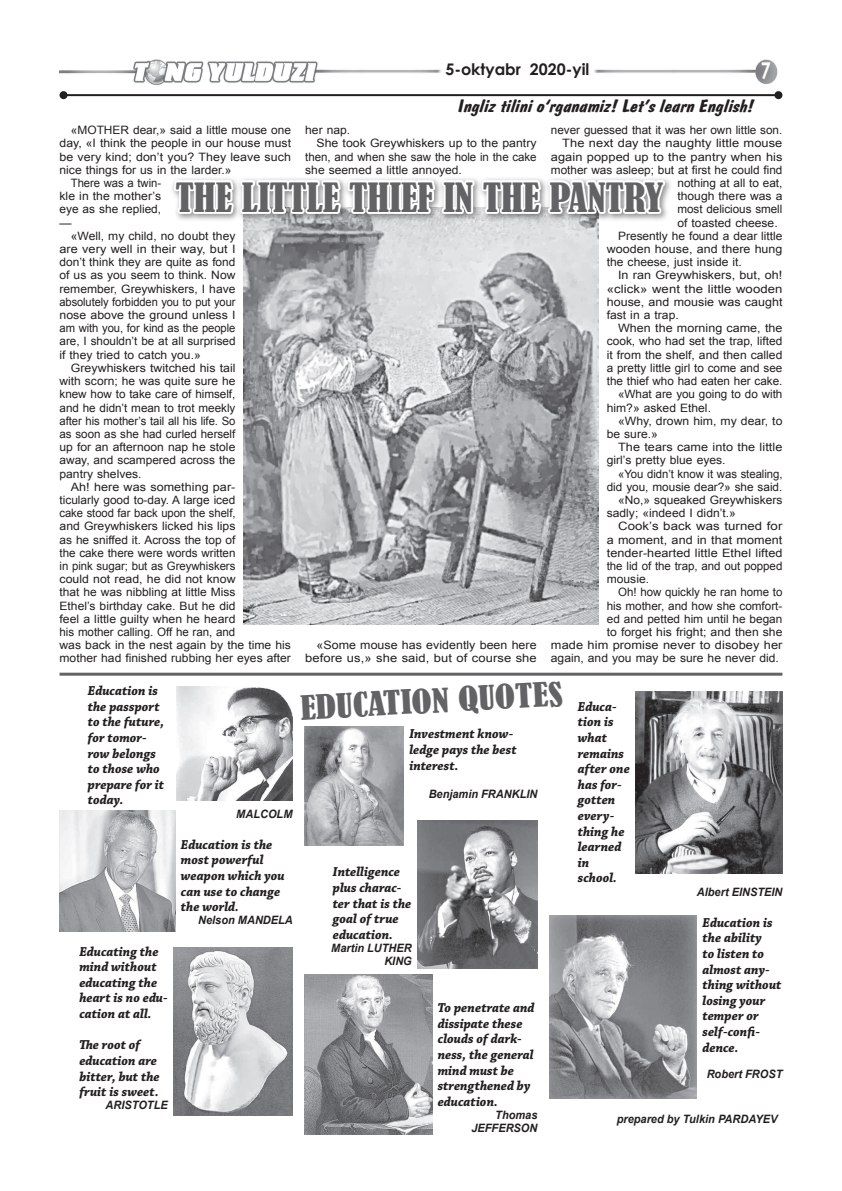
<style>
.page{position:relative;width:842px;height:1191px;background:#fff}
.page>*{position:absolute;margin:0;border:0;box-sizing:border-box;transform-origin:0 0}
.Zag10{font:condensed 37.8px "Bernard";color:#636366;scale:1.05 1}
.Zag10-2{font:condensed 31.5px "Bernard";color:#636366;scale:1.19 1}
.t1{font:700 23.1px "Century Gothic";color:#fff;scale:.76 1}
.Rub{font:italic 700 18px "Domkrat";color:#231f20;scale:1.1 1}
.t2{font:700 16px "Century Gothic";color:#231f20}
.podzag_2{font:italic 700 13.6px/15.6px "Chaparral Pro";color:#231f20;scale:.95 1}
.MATN_2{font:11.6px/13.2px "Arial";color:#231f20;text-align:justify}
.MATN_2-2{font:11.6px/13.2px "Arial";color:#231f20;scale:1.09 1}
.MATN_2-3{font:11.6px/13.2px "Arial";color:#231f20;text-align:justify;scale:1.05 1}
.MATN_2-4{font:11.6px/13.2px "Arial";color:#231f20;text-align:justify;scale:1.07 1}
.MATN_2-5{font:11.6px/13.2px "Arial";color:#231f20;text-align:right;scale:1.08 1}
.familiya_2{font:italic 700 11.6px/13.2px "Arial";color:#231f20;text-align:right;scale:.95 1}
.MATN_2-6{font:11.6px/13.2px "Arial";color:#231f20;text-align:justify;scale:1.14 1}
.MATN_2-7{font:11.6px "Arial";color:#231f20;scale:1.11 1}
.MATN_2-8{font:11.6px/13.2px "Arial";color:#231f20;scale:1.04 1}
.MATN_2-9{font:11.6px/13.2px "Arial";color:#231f20;scale:1.1 1}
.MATN_2-10{font:11.6px/13.2px "Arial";color:#231f20;scale:1.06 1}
</style>
<div class="page">
<img style="left:60px;top:59px;width:718px;height:26px">
<div style="left:436px;top:53px;width:162px;height:35px;background:#fff"></div>
<hr style="left:64px;top:94px;width:714px;height:2px;background:#231f20">
<div style="left:60px;top:91px;width:8px;height:8px;background:#231f20;border-radius:50%"></div>
<div style="left:774px;top:91px;width:8px;height:8px;background:#231f20;border-radius:50%"></div>
<img style="left:244px;top:334px;width:354px;height:290px">
<svg style="left:172px;top:178px;width:496px;height:156px"></svg>
<hr style="left:60px;top:672px;width:722px;height:3px;background:#636366">
<img style="left:176px;top:686px;width:116px;height:114px">
<img style="left:60px;top:811px;width:115px;height:120px">
<img style="left:635px;top:691px;width:147px;height:182px">
<img style="left:173px;top:947px;width:119px;height:168px">
<img style="left:304px;top:726px;width:100px;height:119px">
<img style="left:417px;top:820px;width:120px;height:148px">
<img style="left:304px;top:974px;width:128px;height:160px">
<img style="left:549px;top:915px;width:148px;height:183px">
<p class="t2" style="left:445px;top:57px;width:145px">5-oktyabr 2020-yil</p>
<h3 class="t1" style="left:761px;top:53px;width:14px">7</h3>
<p class="Rub" style="left:457px;top:97px;width:270px">Ingliz tilini o‘rganamiz! Let’s learn English!</p>
<p class="MATN_2" style="left:60px;top:124px;width:233px;text-indent:11px">«MOTHER dear,» said a little mouse one day, «I think the people in our house must be very kind; don’t you? They leave such nice things for us in the larder.»</p>
<p class="MATN_2" style="left:60px;top:176px;width:103px;text-indent:11px">There was a twin&shy;kle in the mother’s eye as she replied, —</p>
<p class="MATN_2-3" style="left:60px;top:229px;width:169px;text-indent:11px">«Well, my child, no doubt they are very well in their way, but I don’t think they are quite as fond of us as you seem to think. Now remember, Greywhiskers, I have absolutely forbidden you to put your nose above the ground unless I am with you, for kind as the people are, I shouldn’t be at all surprised if they tried to catch you.»</p>
<p class="MATN_2-4" style="left:60px;top:361px;width:166px;text-indent:11px">Greywhiskers twitched his tail with scorn; he was quite sure he knew how to take care of himself, and he didn’t mean to trot meekly after his mother’s tail all his life. So as soon as she had curled herself up for an afternoon nap he stole away, and scampered across the pantry shelves.</p>
<p class="MATN_2-2" style="left:60px;top:480px;width:214px;text-indent:11px">Ah! here was something par-<br>ticularly good to-day. A large iced<br>cake stood far back upon the shelf,<br>and Greywhiskers licked his lips<br>as he sniffed it. Across the top of<br>the cake there were words written<br>in pink sugar; but as Greywhiskers<br>could not read, he did not know<br>that he was nibbling at little Miss<br>Ethel’s birthday cake. But he did<br>feel a little guilty when he heard<br>his mother calling. Off he ran, and<br>was back in the nest again by the time his mother had finished rubbing her eyes after</p>
<p class="MATN_2-3" style="left:305px;top:124px;width:44px">her nap.</p>
<p class="MATN_2-4" style="left:305px;top:137px;width:218px;text-indent:11px">She took Greywhiskers up to the pantry then, and when she saw the hole in the cake she seemed a little annoyed.</p>
<p class="MATN_2" style="left:551px;top:124px;width:233px">never guessed that it was her own little son.</p>
<p class="MATN_2-7" style="left:562px;top:136px;width:200px">The next day the naughty little mouse</p>
<p class="MATN_2-7" style="left:551px;top:149px;width:210px">again popped up to the pantry when his</p>
<p class="MATN_2" style="left:551px;top:163px;width:233px">mother was asleep; but at first he could find</p>
<p class="MATN_2" style="left:677px;top:176px;width:106px">nothing at all to eat,</p>
<p class="MATN_2-3" style="left:677px;top:190px;width:101px">though there was a</p>
<p class="MATN_2" style="left:677px;top:203px;width:106px">most delicious smell</p>
<p class="MATN_2-3" style="left:677px;top:216px;width:97px">of toasted cheese.</p>
<p class="MATN_2" style="left:607px;top:229px;width:177px;text-indent:11px">Presently he found a dear little wooden house, and there hung the cheese, just inside it.</p>
<p class="MATN_2-2" style="left:607px;top:269px;width:163px;text-align:justify;text-indent:11px">In ran Greywhiskers, but, oh! «click» went the little wooden house, and mousie was caught fast in a trap.</p>
<p class="MATN_2-5" style="left:607px;top:322px;width:164px;text-align:justify;text-indent:11px">When the morning came, the cook, who had set the trap, lifted it from the shelf, and then called a pretty little girl to come and see the thief who had eaten her cake.</p>
<p class="MATN_2" style="left:607px;top:388px;width:177px;text-indent:11px">«What are you going to do with him?» asked Ethel.</p>
<p class="MATN_2-10" style="left:607px;top:414px;width:167px;text-indent:11px">«Why, drown him, my dear, to be sure.»</p>
<p class="MATN_2-9" style="left:607px;top:440px;width:161px;text-indent:11px">The tears came into the little girl’s pretty blue eyes.</p>
<p class="MATN_2" style="left:607px;top:467px;width:177px;text-align:right">«You didn’t know it was stealing, did you, mousie dear?» she said.</p>
<p class="MATN_2-8" style="left:607px;top:493px;width:170px;text-indent:11px">«No,» squeaked Greywhiskers sadly; «indeed I didn’t.»</p>
<p class="MATN_2-6" style="left:607px;top:520px;width:156px;text-indent:11px">Cook’s back was turned for a moment, and in that moment tender-hearted little Ethel lifted the lid of the trap, and out popped mousie.</p>
<p class="MATN_2" style="left:618px;top:586px;width:166px">Oh! how quickly he ran home to</p>
<p class="MATN_2" style="left:607px;top:599px;width:177px">his mother, and how she comfort-</p>
<p class="MATN_2" style="left:607px;top:612px;width:177px">ed and petted him until he began</p>
<p class="MATN_2-3" style="left:607px;top:625px;width:169px">to forget his fright; and then she</p>
<p class="MATN_2-7" style="left:551px;top:637px;width:210px">made him promise never to disobey her</p>
<p class="MATN_2-3" style="left:551px;top:652px;width:219px">again, and you may be sure he never did.</p>
<p class="Zag10" style="left:175px;top:175px;width:466px">THE LITTLE THIEF IN THE PANTRY</p>
<p class="MATN_2-5" style="left:305px;top:638px;width:216px">«Some mouse has evidently been here before us,» she said, but of course she</p>
<p class="podzag_2" style="left:88px;top:683px;width:82px">Education is the passport to the future, for tomor&shy;row belongs to those who prepare for it today.</p>
<p class="podzag_2" style="left:79px;top:944px;width:93px">Educating the mind without educating the heart is no edu&shy;cation at all.</p>
<p class="podzag_2" style="left:79px;top:1037px;width:86px">The root of education are bitter, but the fruit is sweet.</p>
<p class="familiya_2" style="left:106px;top:1099px;width:67px">ARISTOTLE</p>
<p class="Zag10-2" style="left:299px;top:689px;width:222px;rotate:-3deg">EDUCATION QUOTES</p>
<p class="familiya_2" style="left:236px;top:807px;width:61px">MALCOLM</p>
<p class="podzag_2" style="left:181px;top:837px;width:111px">Education is the most powerful weapon which you can use to change the world.</p>
<p class="familiya_2" style="left:198px;top:914px;width:101px">Nelson MANDELA</p>
<p class="podzag_2" style="left:409px;top:727px;width:114px">Investment know&shy;ledge pays the best interest.</p>
<p class="familiya_2" style="left:429px;top:788px;width:116px">Benjamin FRANKLIN</p>
<p class="podzag_2" style="left:333px;top:865px;width:84px">Intelligence plus charac&shy;ter that is the goal of true education.</p>
<p class="familiya_2" style="left:331px;top:941px;width:86px">Martin LUTHER<br>KING</p>
<p class="podzag_2" style="left:438px;top:1000px;width:103px">To penetrate and dissipate these clouds of dark&shy;ness, the general mind must be strengthened by education.</p>
<p class="familiya_2" style="left:471px;top:1108px;width:71px">Thomas<br>JEFFERSON</p>
<p class="podzag_2" style="left:578px;top:699px;width:56px">Educa&shy;tion is what remains after one has for&shy;gotten every&shy;thing he learned in school.</p>
<p class="familiya_2" style="left:697px;top:885px;width:92px">Albert EINSTEIN</p>
<p class="podzag_2" style="left:702px;top:915px;width:85px">Education is the ability<br>to listen to almost any&shy;thing without losing your temper or self-confi&shy;dence.</p>
<p class="familiya_2" style="left:707px;top:1067px;width:81px">Robert FROST</p>
<p class="familiya_2" style="left:617px;top:1112px;width:171px">prepared by Tulkin PARDAYEV</p>
</div>
